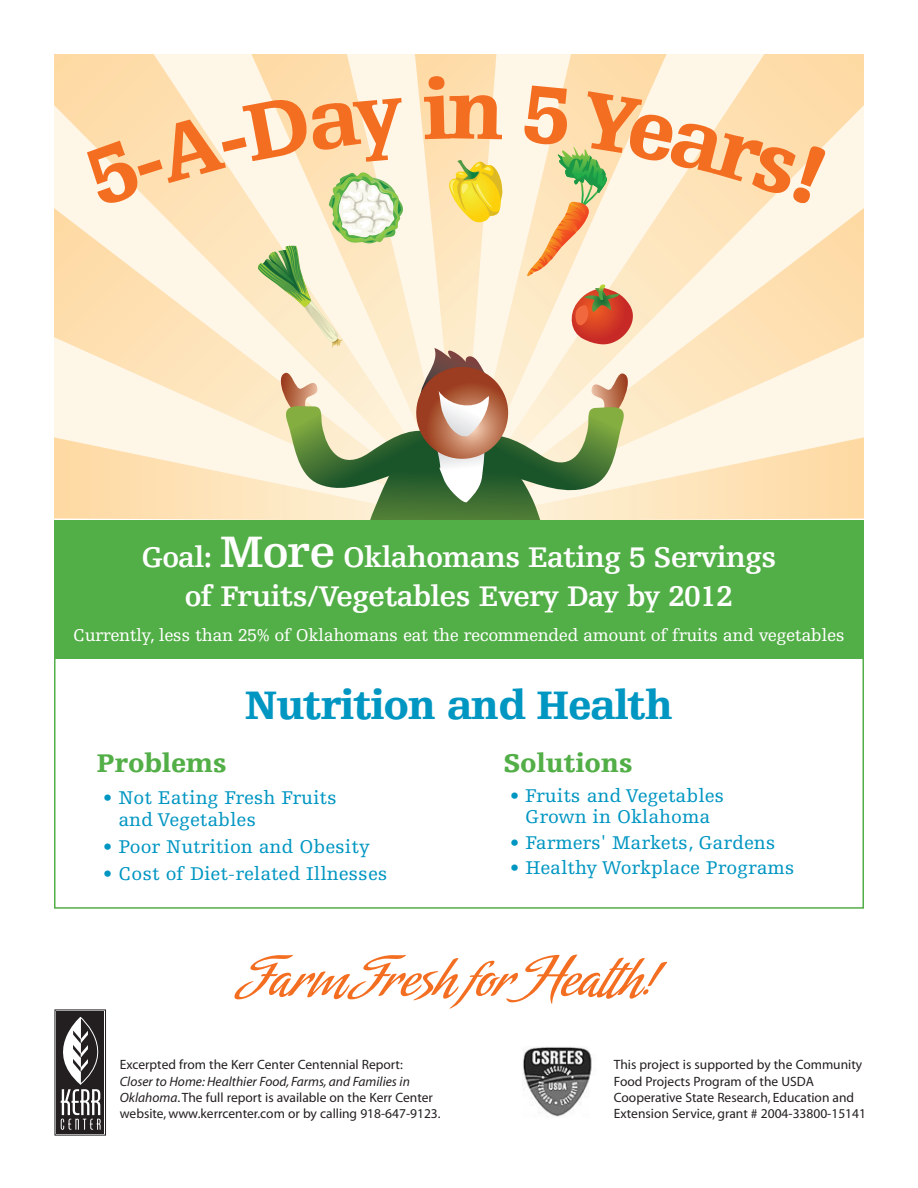
<style>
.page{position:relative;width:918px;height:1188px;background:#fff}
.page>*{position:absolute;margin:0;border:0;box-sizing:border-box;transform-origin:0 0}
.t1{font:61.5px "Amorinda";color:#f36e21}
.t2{font:900 42px "Egyptienne F";letter-spacing:-.03em;color:#0096c2}
.t3{font:700 30px/39px "Egyptienne F";letter-spacing:-.02em;color:#fff;text-align:center}
.t4{font:900 27px "Egyptienne F";color:#52ae46}
.t5{font:19.5px/22.5px "Egyptienne F";color:#0096c2}
.t6{font:18px "Egyptienne F";letter-spacing:-.02em;color:#fff}
.t7{font:13.5px/16.2px "Myriad";color:#231f20}
.s1{font-size:46.5px}
.s2{font-style:italic}
</style>
<div class="page">
<svg style="left:55px;top:1010px;width:51px;height:125px"></svg>
<div style="left:57px;top:1012px;width:47px;height:122px;background:#231f20"></div>
<svg style="left:54px;top:1017px;width:52px;height:113px"></svg>
<img style="left:522px;top:1046px;width:70px;height:71px">
<div style="left:54px;top:520px;width:810px;height:139px;background:#52ae46"></div>
<svg style="left:54px;top:54px;width:810px;height:466px;background:#f0dfbd"></svg>
<h3 class="t3" style="left:141px;top:540px;width:637px">Goal: <span class="s1">More</span> Oklahomans Eating 5 Servings of Fruits/Vegetables Every Day by 2012</h3>
<h3 class="t6" style="left:73px;top:628px;width:773px">Currently, less than 25% of Oklahomans eat the recommended amount of fruits and vegetables</h3>
<h2 class="t2" style="left:245px;top:688px;width:430px">Nutrition and Health</h2>
<h3 class="t4" style="left:97px;top:753px;width:131px">Problems</h3>
<h3 class="t5" style="left:118px;top:788px;width:220px;text-indent:-16px">• Not Eating Fresh Fruits and Vegetables</h3>
<h3 class="t5" style="left:103px;top:837px;width:269px">• Poor Nutrition and Obesity</h3>
<h3 class="t5" style="left:103px;top:864px;width:286px">• Cost of Diet-related Illnesses</h3>
<h3 class="t4" style="left:504px;top:753px;width:130px">Solutions</h3>
<h3 class="t5" style="left:510px;top:787px;width:216px;line-height:21px;text-align:center">• Fruits and Vegetables<br>Grown in Oklahoma</h3>
<h3 class="t5" style="left:510px;top:833px;width:267px">• Farmers' Markets, Gardens</h3>
<h3 class="t5" style="left:510px;top:858px;width:286px">• Healthy Workplace Programs</h3>
<h1 class="t1" style="left:248px;top:938px;width:423px">Farm Fresh for Health!</h1>
<p class="t7" style="left:120px;top:1058px;width:285px">Excerpted from the Kerr Center Centennial Report:</p>
<p class="t7" style="left:120px;top:1074px;width:322px"><span class="s2">Closer to Home: Healthier Food, Farms, and Families in<br>Oklahoma</span>. The full report is available on the Kerr Center website, www.kerrcenter.com or by calling 918-647-9123.</p>
<p class="t7" style="left:614px;top:1058px;width:254px">This project is supported by the Community Food Projects Program of the USDA Cooperative State Research, Education and Extension Service, grant # 2004-33800-15141</p>
</div>
